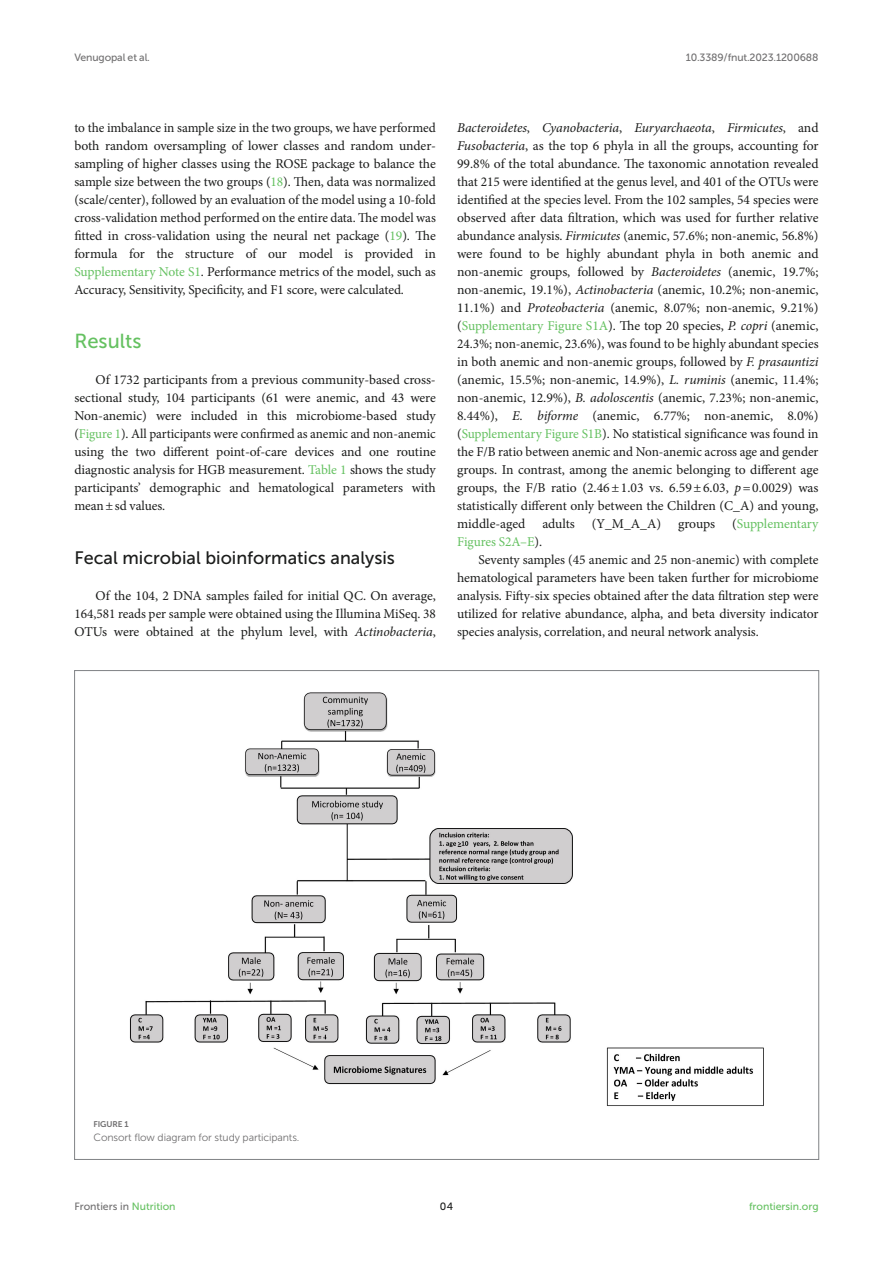
<style>
.page{position:relative;width:893px;height:1263px;background:#fff}
.page>*{position:absolute;margin:0;border:0;box-sizing:border-box;transform-origin:0 0}
.HEAD_1{font:20.25px "Museo Sans 500";color:#65c161}
.HEAD_2{font:18px "Museo Sans 500";color:#1b1c1b}
.TEXT_FLUSH{font:13.5px/18px "Minion Pro";letter-spacing:-.005em;color:#1b1c1b;text-align:justify}
.TEXT{font:13.5px/18px "Minion Pro";letter-spacing:-.005em;color:#1b1c1b;text-align:justify}
.TEXT_FLUSH-2{font:13.5px "Minion Pro";letter-spacing:-.005em;color:#65c161}
.t1{font:10.5px "Museo Sans 500";letter-spacing:-.015em;color:#706f70}
.FIG_LEG{font:10.5px "Museo Sans 300";letter-spacing:-.01em;color:#706f70}
.t2{font:10.5px "Museo Sans 500";color:#65c161}
.t3{font:10.5px "Museo Sans 500";color:#1b1c1b}
.FIG_HD{font:8.25px "Museo Sans 700";letter-spacing:-.01em;color:#706f70}
.s1{color:#65c161}
.s2{font-style:italic}
.s3{color:#1b1c1b}
</style>
<div class="page">
<img style="left:130px;top:692px;width:634px;height:414px">
<p class="t1" style="left:74px;top:51px;width:77px">Venugopal et al.</p>
<p class="t1" style="left:686px;top:51px;width:134px">10.3389/fnut.2023.1200688</p>
<p class="TEXT_FLUSH" style="left:74px;top:119px;width:363px">to the imbalance in sample size in the two groups, we have performed both random oversampling of lower classes and random under&shy;sampling of higher classes using the ROSE package to balance the sample size between the two groups (<span class="s1">18</span>). Then, data was normalized (scale/center), followed by an evaluation of the model using a 10-fold cross-validation method performed on the entire data. The model was fitted in cross-validation using the neural net package (<span class="s1">19</span>). The formula for the structure of our model is provided in <span class="s1">Supplementary Note S1</span>. Performance metrics of the model, such as Accuracy, Sensitivity, Specificity, and F1 score, were calculated.</p>
<p class="HEAD_1" style="left:74px;top:330px;width:69px">Results</p>
<p class="TEXT_FLUSH" style="left:74px;top:371px;width:363px;text-indent:21px">Of 1732 participants from a previous community-based cross&shy;sectional study, 104 participants (61 were anemic, and 43 were Non-anemic) were included in this microbiome-based study (<span class="s1">Figure 1</span>). All participants were confirmed as anemic and non-anemic using the two different point-of-care devices and one routine diagnostic analysis for HGB measurement. <span class="s1">Table 1</span> shows the study participants’ demographic and hematological parameters with mean±sd values.</p>
<p class="HEAD_2" style="left:74px;top:548px;width:322px">Fecal microbial bioinformatics analysis</p>
<p class="TEXT_FLUSH" style="left:74px;top:587px;width:363px;text-indent:21px">Of the 104, 2 DNA samples failed for initial QC. On average, 164,581 reads per sample were obtained using the Illumina MiSeq. 38<br>OTUs were obtained at the phylum level, with <span class="s2">Actinobacteria</span>,</p>
<p class="TEXT_FLUSH" style="left:457px;top:119px;width:363px"><span class="s2">Bacteroidetes</span>, <span class="s2">Cyanobacteria</span>, <span class="s2">Euryarchaeota</span>, <span class="s2">Firmicutes</span>, and <span class="s2">Fusobacteria</span>, as the top 6 phyla in all the groups, accounting for 99.8% of the total abundance. The taxonomic annotation revealed that 215 were identified at the genus level, and 401 of the OTUs were identified at the species level. From the 102 samples, 54 species were observed after data filtration, which was used for further relative abundance analysis. <span class="s2">Firmicutes</span> (anemic, 57.6%; non-anemic, 56.8%) were found to be highly abundant phyla in both anemic and non-anemic groups, followed by <span class="s2">Bacteroidetes</span> (anemic, 19.7%; non-anemic, 19.1%), <span class="s2">Actinobacteria</span> (anemic, 10.2%; non-anemic, 11.1%) and <span class="s2">Proteobacteria</span> (anemic, 8.07%; non-anemic, 9.21%) (<span class="s1">Supplementary Figure S1A</span>). The top 20 species, <span class="s2">P. copri</span> (anemic, 24.3%; non-anemic, 23.6%), was found to be highly abundant species in both anemic and non-anemic groups, followed by <span class="s2">F. prasauntizi </span>(anemic, 15.5%; non-anemic, 14.9%), <span class="s2">L. ruminis</span> (anemic, 11.4%; non-anemic, 12.9%), <span class="s2">B. adoloscentis</span> (anemic, 7.23%; non-anemic, 8.44%), <span class="s2">E. biforme</span> (anemic, 6.77%; non-anemic, 8.0%) (<span class="s1">Supplementary Figure S1B</span>). No statistical significance was found in the F/B ratio between anemic and Non-anemic across age and gender groups. In contrast, among the anemic belonging to different age groups, the F/B ratio (2.46±1.03 vs. 6.59±6.03, <span class="s2">p</span>=0.0029) was statistically different only between the Children (C_A) and young, middle-aged</p>
<p class="TEXT_FLUSH" style="left:542px;top:515px;width:34px">adults</p>
<p class="TEXT_FLUSH" style="left:592px;top:515px;width:71px">(Y_M_A_A)</p>
<p class="TEXT_FLUSH" style="left:678px;top:515px;width:39px">groups</p>
<p class="TEXT_FLUSH-2" style="left:732px;top:515px;width:88px"><span class="s3">(</span>Supplementary</p>
<p class="TEXT_FLUSH-2" style="left:457px;top:533px;width:87px">Figures S2A–E<span class="s3">).</span></p>
<p class="TEXT" style="left:457px;top:551px;width:363px;text-indent:21px">Seventy samples (45 anemic and 25 non-anemic) with complete hematological parameters have been taken further for microbiome analysis. Fifty-six species obtained after the data filtration step were utilized for relative abundance, alpha, and beta diversity indicator species analysis, correlation, and neural network analysis.</p>
<p class="FIG_HD" style="left:94px;top:1119px;width:37px">FIGURE 1</p>
<p class="FIG_LEG" style="left:94px;top:1131px;width:207px">Consort flow diagram for study participants.</p>
<p class="t1" style="left:74px;top:1200px;width:103px">Frontiers in <span class="s1">Nutrition</span></p>
<p class="t3" style="left:440px;top:1200px;width:15px">04</p>
<p class="t2" style="left:749px;top:1200px;width:71px">frontiersin.org</p>
</div>
